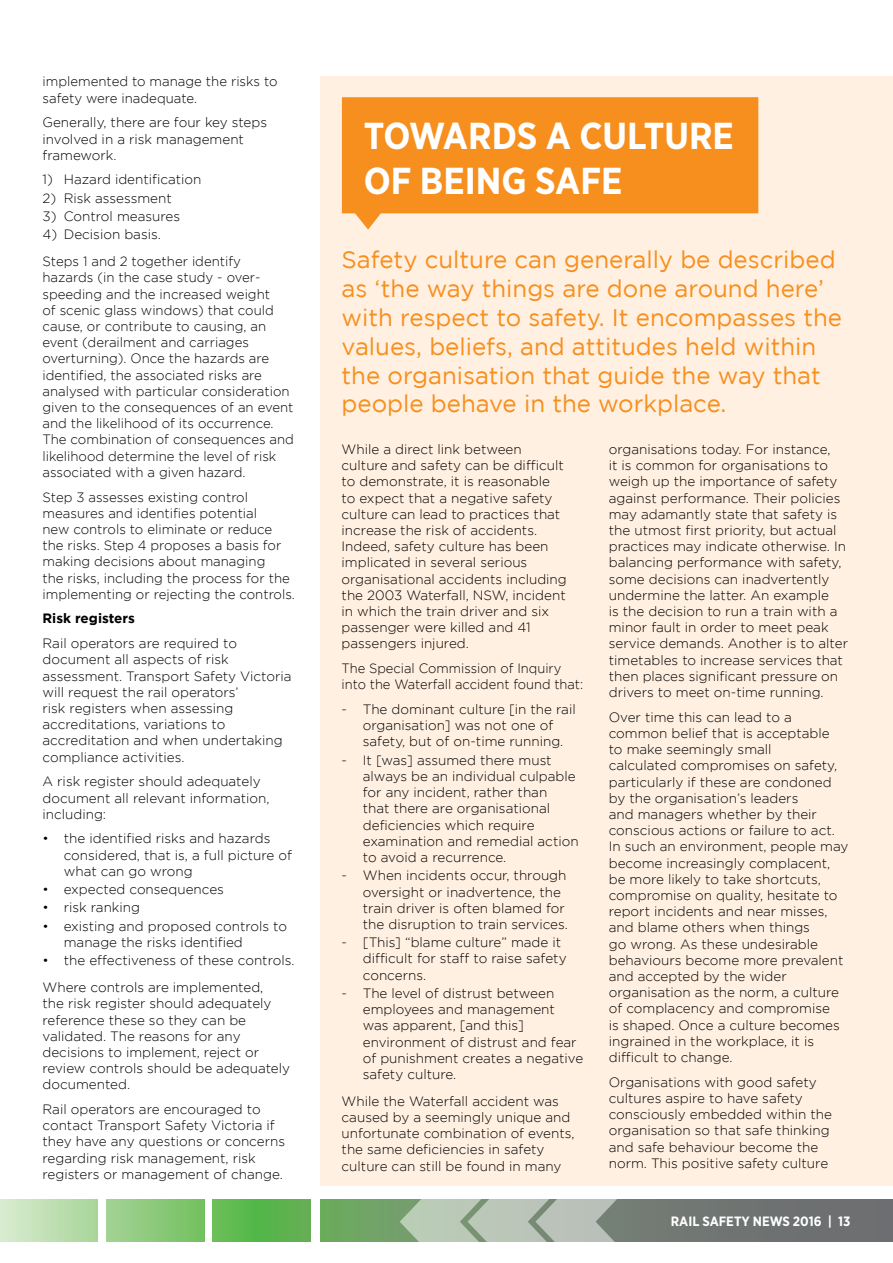
<style>
.page{position:relative;width:893px;height:1263px;background:#fff}
.page>*{position:absolute;margin:0;border:0;box-sizing:border-box;transform-origin:0 0}
.t1{font:700 37.5px/45px "Gotham Narrow";color:#fff}
.t2{font:24px/28.8px "Gotham";color:#f78f1e}
.t3{font:300 13.5px/16.2px "Gotham";color:#000}
.t4{font:300 13.5px/16.2px "Gotham";color:#000;scale:.96 1}
.t5{font:700 13.5px "Gotham Narrow";color:#fff}
.t6{font:700 13.5px "Gotham";color:#000}
</style>
<div class="page">
<svg style="left:320px;top:1199px;width:573px;height:43px;background:#6e7f6e"></svg>
<svg style="left:400px;top:1199px;width:251px;height:43px;background:#a6b3a4"></svg>
<div style="left:213px;top:1199px;width:97px;height:43px;background:linear-gradient(to right,#5fbf50,#5cad4e)"></div>
<div style="left:106px;top:1199px;width:98px;height:43px;background:linear-gradient(to right,#a4d396,#73c160)"></div>
<div style="left:0;top:1199px;width:98px;height:43px;background:linear-gradient(to right,#d9ecd1,#a9d599)"></div>
<hr style="left:0;top:1199px;width:1px;height:43px;background:#d9ecd2">
<div style="left:320px;top:77px;width:573px;height:1109px;background:#fff0e1"></div>
<svg style="left:342px;top:97px;width:416px;height:133px;background:#f79a35"></svg>
<p class="t3" style="left:43px;top:73px;width:237px">implemented to manage the risks to safety were inadequate.</p>
<p class="t3" style="left:43px;top:114px;width:226px">Generally, there are four key steps involved in a risk management framework.</p>
<p class="t3" style="left:43px;top:171px;width:161px">1) Hazard identification</p>
<p class="t3" style="left:43px;top:190px;width:131px">2) Risk assessment</p>
<p class="t3" style="left:43px;top:208px;width:139px">3) Control measures</p>
<p class="t3" style="left:43px;top:221px;width:200px;line-height:26.8px">4) Decision basis.<br>Steps 1 and 2 together identify</p>
<p class="t3" style="left:43px;top:269px;width:253px">hazards (in the case study - over&shy;speeding and the increased weight<br>of scenic glass windows) that could cause, or contribute to causing, an event (derailment and carriages overturning). Once the hazards are identified, the associated risks are analysed with particular consideration given to the consequences of an event and the likelihood of its occurrence.<br>The combination of consequences and likelihood determine the level of risk associated with a given hazard.</p>
<p class="t3" style="left:43px;top:488px;width:254px">Step 3 assesses existing control measures and identifies potential<br>new controls to eliminate or reduce the risks. Step 4 proposes a basis for making decisions about managing<br>the risks, including the process for the implementing or rejecting the controls.</p>
<p class="t6" style="left:43px;top:611px;width:94px">Risk registers</p>
<p class="t3" style="left:43px;top:635px;width:251px">Rail operators are required to document all aspects of risk assessment. Transport Safety Victoria will request the rail operators’<br>risk registers when assessing accreditations, variations to accreditation and when undertaking compliance activities.</p>
<p class="t3" style="left:43px;top:773px;width:229px">A risk register should adequately document all relevant information, including:</p>
<p class="t3" style="left:64px;top:830px;width:230px;text-indent:-21px">• the identified risks and hazards considered, that is, a full picture of what can go wrong</p>
<p class="t3" style="left:43px;top:881px;width:183px">• expected consequences</p>
<p class="t3" style="left:43px;top:899px;width:99px">• risk ranking</p>
<p class="t3" style="left:64px;top:918px;width:225px;text-indent:-21px">• existing and proposed controls to manage the risks identified</p>
<p class="t3" style="left:43px;top:947px;width:254px;line-height:26.8px">• the effectiveness of these controls.<br>Where controls are implemented,</p>
<p class="t3" style="left:43px;top:995px;width:249px">the risk register should adequately reference these so they can be validated. The reasons for any decisions to implement, reject or review controls should be adequately documented.</p>
<p class="t3" style="left:43px;top:1101px;width:244px">Rail operators are encouraged to contact Transport Safety Victoria if they have any questions or concerns regarding risk management, risk registers or management of change.</p>
<h1 class="t1" style="left:364px;top:113px;width:372px">TOWARDS A CULTURE<br>OF BEING SAFE</h1>
<p class="t2" style="left:342px;top:245px;width:502px">Safety culture can generally be described as ‘the way things are done around here’ with respect to safety. It encompasses the values, beliefs, and attitudes held within the organisation that guide the way that people behave in the workplace.</p>
<p class="t3" style="left:342px;top:441px;width:227px">While a direct link between culture and safety can be difficult to demonstrate, it is reasonable to expect that a negative safety culture can lead to practices that increase the risk of accidents.<br>Indeed, safety culture has been implicated in several serious organisational accidents including the 2003 Waterfall, NSW, incident in which the train driver and six passenger were killed and 41 passengers injured.</p>
<p class="t4" style="left:342px;top:660px;width:253px">The Special Commission of Inquiry into the Waterfall accident found that:</p>
<p class="t3" style="left:363px;top:701px;width:214px;text-indent:-21px">- The dominant culture [in the rail organisation] was not one of safety, but of on-time running.</p>
<p class="t3" style="left:363px;top:752px;width:217px;text-indent:-21px">- It [was] assumed there must always be an individual culpable for any incident, rather than<br>that there are organisational deficiencies which require examination and remedial action to avoid a recurrence.</p>
<p class="t3" style="left:363px;top:867px;width:207px;text-indent:-21px">- When incidents occur, through oversight or inadvertence, the train driver is often blamed for the disruption to train services.</p>
<p class="t3" style="left:363px;top:934px;width:205px;text-indent:-21px">- [This] “blame culture” made it difficult for staff to raise safety concerns.</p>
<p class="t3" style="left:363px;top:985px;width:222px;text-indent:-21px">- The level of distrust between employees and management was apparent, [and this] environment of distrust and fear of punishment creates a negative safety culture.</p>
<p class="t3" style="left:342px;top:1093px;width:234px">While the Waterfall accident was caused by a seemingly unique and unfortunate combination of events, the same deficiencies in safety culture can still be found in many</p>
<p class="t3" style="left:609px;top:441px;width:241px">organisations today. For instance,<br>it is common for organisations to weigh up the importance of safety against performance. Their policies may adamantly state that safety is the utmost first priority, but actual practices may indicate otherwise. In balancing performance with safety, some decisions can inadvertently undermine the latter. An example<br>is the decision to run a train with a minor fault in order to meet peak service demands. Another is to alter timetables to increase services that then places significant pressure on drivers to meet on-time running.</p>
<p class="t3" style="left:609px;top:709px;width:241px">Over time this can lead to a common belief that is acceptable<br>to make seemingly small<br>calculated compromises on safety, particularly if these are condoned by the organisation’s leaders<br>and managers whether by their conscious actions or failure to act.<br>In such an environment, people may become increasingly complacent, be more likely to take shortcuts, compromise on quality, hesitate to report incidents and near misses, and blame others when things<br>go wrong. As these undesirable behaviours become more prevalent and accepted by the wider organisation as the norm, a culture of complacency and compromise<br>is shaped. Once a culture becomes ingrained in the workplace, it is difficult to change.</p>
<p class="t3" style="left:609px;top:1074px;width:225px">Organisations with good safety cultures aspire to have safety consciously embedded within the organisation so that safe thinking and safe behaviour become the norm. This positive safety culture</p>
<p class="t5" style="left:671px;top:1212px;width:181px">RAIL SAFETY NEWS 2016 | 13</p>
</div>
